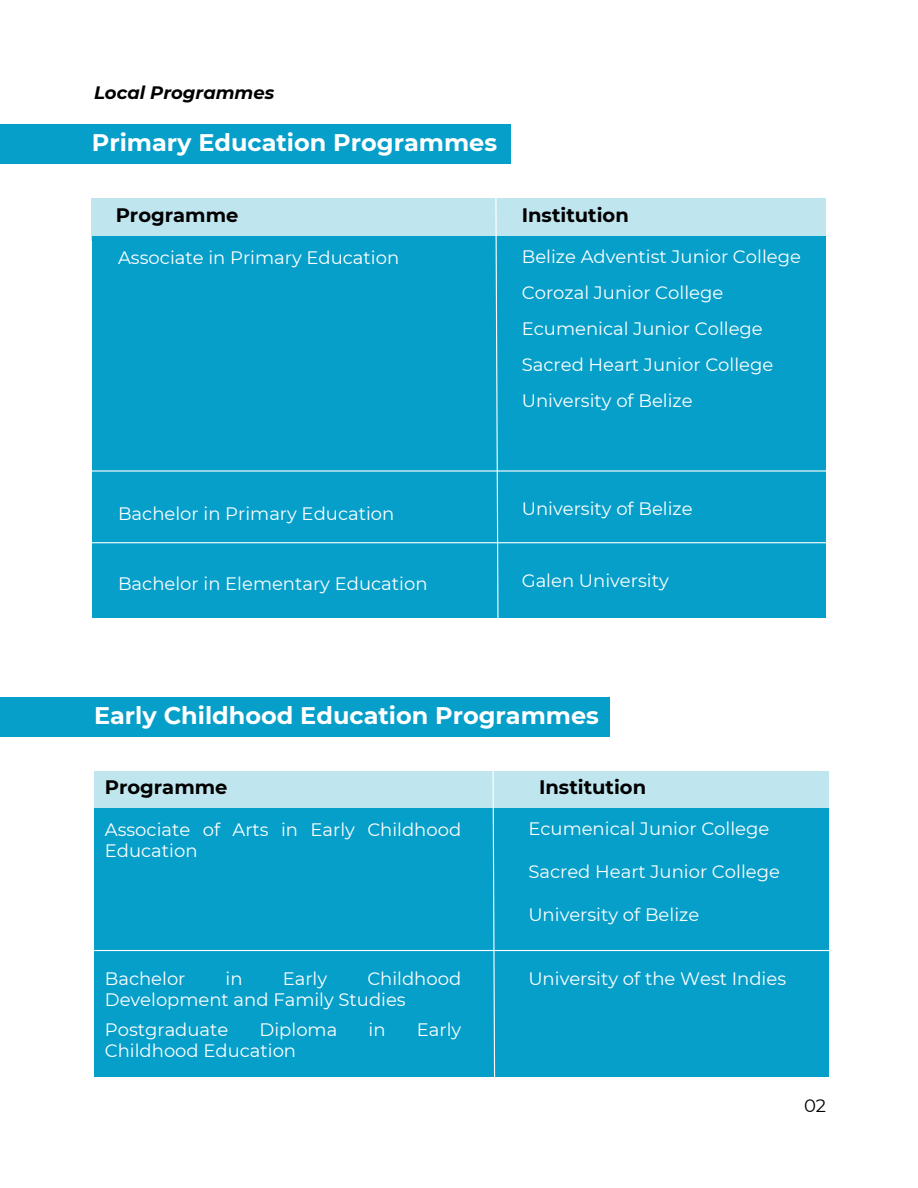
<style>
.page{position:relative;width:918px;height:1188px;background:#fff}
.page>*{position:absolute;margin:0;border:0;box-sizing:border-box;transform-origin:0 0}
.t1{font:700 24px "Montserrat";color:#fff}
.t2{font:700 19.5px "Montserrat";color:#000}
.t3{font:18px/21.3px "Montserrat";color:#fff}
.t4{font:italic 700 18px "Montserrat";color:#000}
.t5{font:18px "Montserrat";color:#000}
</style>
<div class="page">
<div style="left:0;top:124px;width:511px;height:39px;background:#069fc9"></div>
<div style="left:92px;top:198px;width:734px;height:43px;background:#bfe5ef"></div>
<div style="left:92px;top:236px;width:734px;height:382px;background:#069fc9"></div>
<hr style="left:82px;top:470px;width:754px;height:2px;background:#fff">
<hr style="left:82px;top:542px;width:749px;height:1px;background:#fff">
<svg style="left:495px;top:198px;width:4px;height:420px"></svg>
<div style="left:0;top:697px;width:609px;height:40px;background:#069fc9"></div>
<div style="left:94px;top:771px;width:734px;height:43px;background:#bfe5ef"></div>
<div style="left:94px;top:809px;width:734px;height:268px;background:#069fc9"></div>
<hr style="left:37px;top:950px;width:812px;height:1px;background:#fff">
<svg style="left:492px;top:771px;width:4px;height:306px"></svg>
<p class="t4" style="left:94px;top:81px;width:182px">Local Programmes</p>
<h2 class="t1" style="left:92px;top:128px;width:407px">Primary Education Programmes</h2>
<p class="t2" style="left:116px;top:203px;width:124px">Programme</p>
<p class="t2" style="left:522px;top:203px;width:109px">Institution</p>
<p class="t3" style="left:118px;top:247px;width:283px">Associate in Primary Education</p>
<h1 class="t3" style="left:522px;top:246px;width:281px">Belize Adventist Junior College</h1>
<h2 class="t3" style="left:522px;top:282px;width:203px">Corozal Junior College</h2>
<h2 class="t3" style="left:522px;top:318px;width:242px">Ecumenical Junior College</h2>
<p class="t3" style="left:522px;top:354px;width:253px">Sacred Heart Junior College</p>
<p class="t3" style="left:522px;top:390px;width:172px">University of Belize</p>
<p class="t3" style="left:118px;top:503px;width:278px">Bachelor in Primary Education</p>
<p class="t3" style="left:118px;top:573px;width:311px">Bachelor in Elementary Education</p>
<p class="t3" style="left:522px;top:498px;width:172px">University of Belize</p>
<p class="t3" style="left:522px;top:570px;width:148px">Galen University</p>
<p class="t1" style="left:94px;top:701px;width:506px">Early Childhood Education Programmes</p>
<h2 class="t2" style="left:105px;top:775px;width:124px">Programme</h2>
<p class="t2" style="left:539px;top:775px;width:109px">Institution</p>
<p class="t3" style="left:105px;top:819px;width:358px">Associate of Arts in Early Childhood<br>Education</p>
<h1 class="t3" style="left:528px;top:818px;width:242px">Ecumenical Junior College</h1>
<h2 class="t3" style="left:528px;top:861px;width:253px">Sacred Heart Junior College</h2>
<p class="t3" style="left:528px;top:904px;width:172px">University of Belize</p>
<p class="t3" style="left:105px;top:967px;width:358px;text-indent:263px">Childhood<br>Development and Family Studies</p>
<p class="t3" style="left:105px;top:1019px;width:125px">Postgraduate</p>
<p class="t3" style="left:260px;top:1019px;width:79px">Diploma</p>
<p class="t3" style="left:369px;top:1019px;width:19px">in</p>
<p class="t3" style="left:417px;top:1019px;width:46px">Early</p>
<p class="t3" style="left:105px;top:1040px;width:193px">Childhood Education</p>
<p class="t3" style="left:105px;top:967px;width:82px">Bachelor</p>
<p class="t3" style="left:226px;top:967px;width:19px">in</p>
<p class="t3" style="left:283px;top:967px;width:46px">Early</p>
<p class="t3" style="left:528px;top:968px;width:259px">University of the West Indies</p>
<p class="t5" style="left:804px;top:1094px;width:24px">02</p>
</div>
